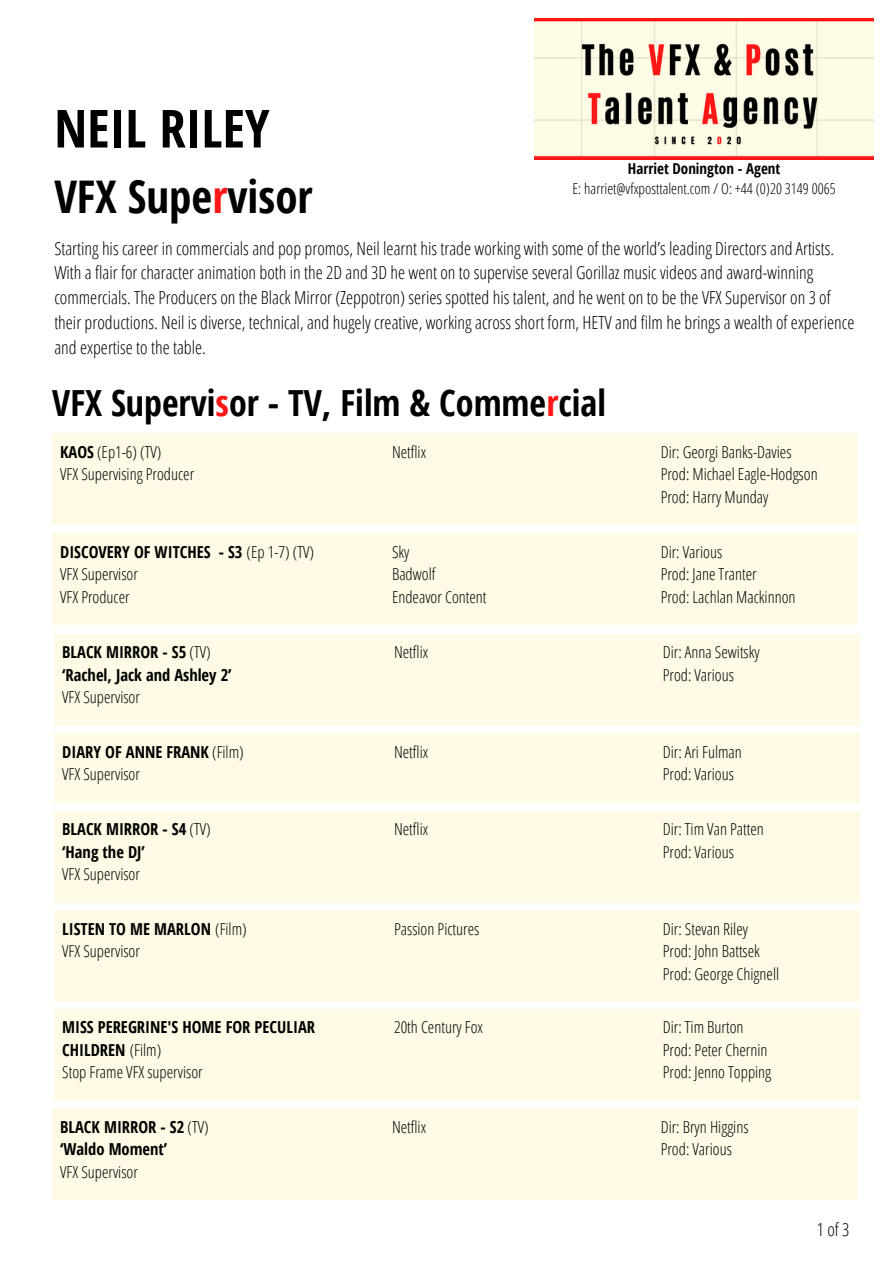
<style>
.page{position:relative;width:894px;height:1264px;background:#fff}
.page>*{position:absolute;margin:0;border:0;box-sizing:border-box;transform-origin:0 0}
.t1{font:700 52.5px "Open Sans Condensed";color:#000}
.t2{font:700 45px "Open Sans Condensed";color:#000}
.t3{font:700 36px "Open Sans Condensed";color:#000}
.t4{font:300 18px/24.8px "Open Sans Condensed";color:#000}
.t5{font:300 16.5px/22.5px "Open Sans Condensed";color:#000}
.t6{font:700 16.5px/22.5px "Open Sans Condensed";color:#000}
.t7{font:300 15px "Open Sans Condensed";color:#000}
.t8{font:700 15px "Open Sans Condensed";color:#000}
.s1{color:#ff1616}
.s2{font-weight:700}
.s3{font-weight:300}
</style>
<div class="page">
<img style="left:534px;top:19px;width:339px;height:141px">
<div style="left:52px;top:533px;width:805px;height:91px;background:#fefae5"></div>
<div style="left:54px;top:634px;width:805px;height:91px;background:#fefae5"></div>
<div style="left:54px;top:733px;width:805px;height:69px;background:#fefae5"></div>
<div style="left:54px;top:811px;width:805px;height:91px;background:#fefae5"></div>
<div style="left:54px;top:910px;width:805px;height:91px;background:#fefae5"></div>
<div style="left:54px;top:1009px;width:805px;height:91px;background:#fefae5"></div>
<div style="left:52px;top:1108px;width:805px;height:91px;background:#fefae5"></div>
<div style="left:52px;top:433px;width:805px;height:91px;background:#fefae5"></div>
<p class="t1" style="left:54px;top:91px;width:217px">NEIL RILEY</p>
<p class="t2" style="left:54px;top:165px;width:260px">VFX Supe<span class="s1">r</span>visor</p>
<p class="t4" style="left:54px;top:235px;width:801px">Starting his career in commercials and pop promos, Neil learnt his trade working with some of the world’s leading Directors and Artists.<br>With a flair for character animation both in the 2D and 3D he went on to supervise several Gorillaz music videos and award-winning commercials. The Producers on the Black Mirror (Zeppotron) series spotted his talent, and he went on to be the VFX Supervisor on 3 of their productions. Neil is diverse, technical, and hugely creative, working across short form, HETV and film he brings a wealth of experience and expertise to the table.</p>
<p class="t3" style="left:52px;top:377px;width:555px">VFX Supervi<span class="s1">s</span>or - TV, Film &amp; Comme<span class="s1">r</span>cial</p>
<h2 class="t8" style="left:627px;top:158px;width:154px">Harriet Donington - Agent</h2>
<h3 class="t7" style="left:572px;top:178px;width:264px">E: harriet@vfxposttalent.com / O: +44 (0)20 3149 0065</h3>
<h3 class="t5" style="left:60px;top:440px;width:135px"><span class="s2">KAOS</span> (Ep1-6) (TV)<br>VFX Supervising Producer</h3>
<h3 class="t5" style="left:392px;top:440px;width:36px">Netflix</h3>
<h3 class="t5" style="left:660px;top:440px;width:158px">Dir: Georgi Banks-Davies<br>Prod: Michael Eagle-Hodgson<br>Prod: Harry Munday</h3>
<h3 class="t5" style="left:60px;top:540px;width:255px"><span class="s2">DISCOVERY OF WITCHES - S3</span> (Ep 1-7) (TV)<br>VFX Supervisor<br>VFX Producer</h3>
<h3 class="t5" style="left:392px;top:540px;width:96px">Sky<br>Badwolf<br>Endeavor Content</h3>
<h3 class="t5" style="left:660px;top:540px;width:136px">Dir: Various<br>Prod: Jane Tranter<br>Prod: Lachlan Mackinnon</h3>
<h3 class="t6" style="left:62px;top:640px;width:171px">BLACK MIRROR - S5 <span class="s3">(TV) </span>‘Rachel, Jack and Ashley 2’<br><span class="s3">VFX Supervisor</span></h3>
<h3 class="t5" style="left:394px;top:640px;width:36px">Netflix</h3>
<h3 class="t5" style="left:662px;top:640px;width:98px">Dir: Anna Sewitsky<br>Prod: Various</h3>
<h3 class="t5" style="left:62px;top:740px;width:183px"><span class="s2">DIARY OF ANNE FRANK</span> (Film)<br>VFX Supervisor</h3>
<h3 class="t5" style="left:394px;top:740px;width:36px">Netflix</h3>
<h3 class="t5" style="left:662px;top:740px;width:81px">Dir: Ari Fulman<br>Prod: Various</h3>
<h3 class="t6" style="left:62px;top:817px;width:150px">BLACK MIRROR - S4 <span class="s3">(TV) </span>‘Hang the DJ’<br><span class="s3">VFX Supervisor</span></h3>
<h3 class="t5" style="left:394px;top:817px;width:36px">Netflix</h3>
<h3 class="t5" style="left:662px;top:817px;width:103px">Dir: Tim Van Patten<br>Prod: Various</h3>
<h3 class="t5" style="left:62px;top:917px;width:186px"><span class="s2">LISTEN TO ME MARLON</span> (Film)<br>VFX Supervisor</h3>
<h3 class="t5" style="left:394px;top:917px;width:87px">Passion Pictures</h3>
<h3 class="t5" style="left:662px;top:917px;width:118px">Dir: Stevan Riley<br>Prod: John Battsek<br>Prod: George Chignell</h3>
<h3 class="t6" style="left:62px;top:1015px;width:254px">MISS PEREGRINE'S HOME FOR PECULIAR<br>CHILDREN <span class="s3">(Film)<br>Stop Frame VFX supervisor</span></h3>
<h3 class="t5" style="left:394px;top:1015px;width:90px">20th Century Fox</h3>
<h3 class="t5" style="left:662px;top:1015px;width:110px">Dir: Tim Burton<br>Prod: Peter Chernin<br>Prod: Jenno Topping</h3>
<h3 class="t6" style="left:60px;top:1114px;width:150px">BLACK MIRROR - S2 <span class="s3">(TV) </span>‘Waldo Moment’<br><span class="s3">VFX Supervisor</span></h3>
<h3 class="t5" style="left:392px;top:1114px;width:36px">Netflix</h3>
<h3 class="t5" style="left:660px;top:1114px;width:89px">Dir: Bryn Higgins<br>Prod: Various</h3>
<h3 class="t4" style="left:816px;top:1216px;width:34px">1 of 3</h3>
</div>
